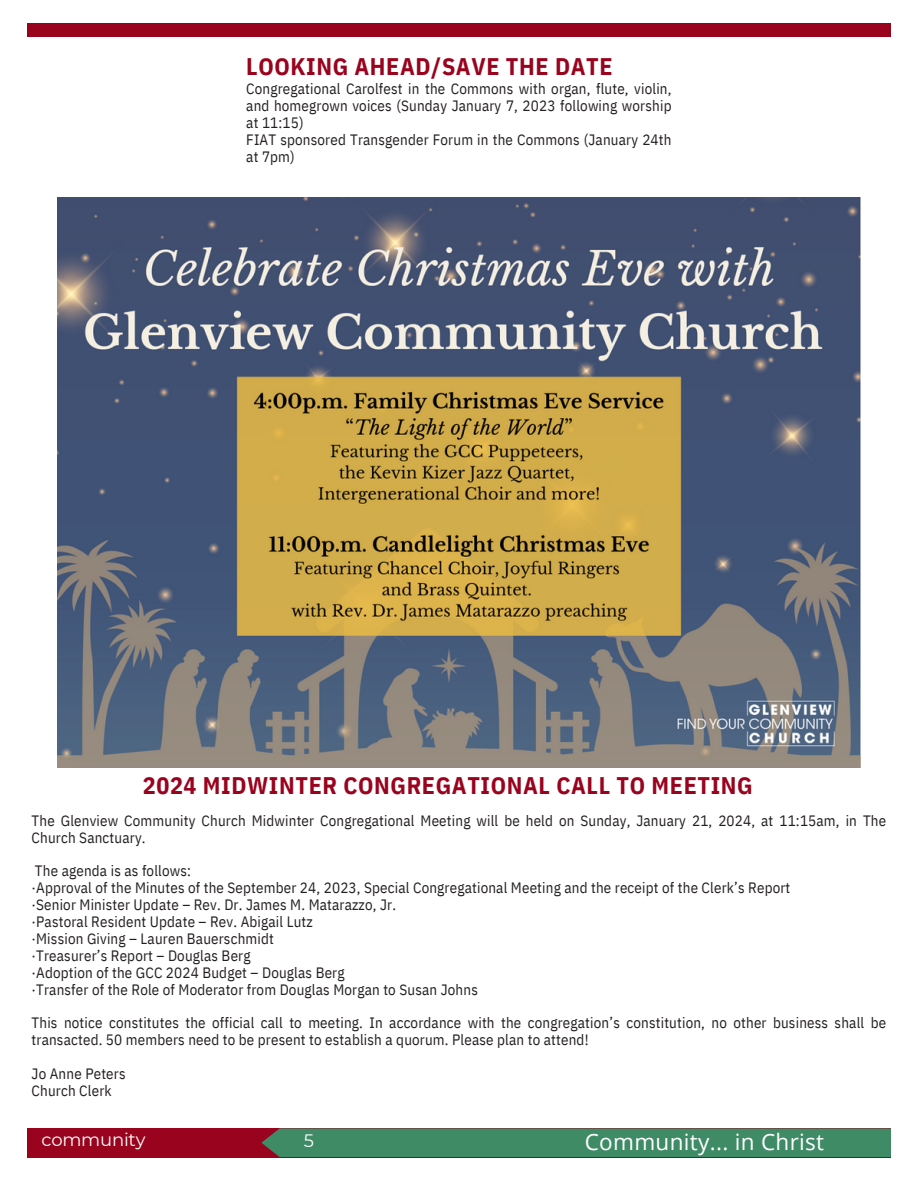
<style>
.page{position:relative;width:918px;height:1188px;background:#fff}
.page>*{position:absolute;margin:0;border:0;box-sizing:border-box;transform-origin:0 0}
.t1{font:700 24px "IBM Plex Sans Cond";letter-spacing:.025em;color:#9a031e}
.t2{font:22.5px "Open Sans";letter-spacing:.015em;color:#fff}
.t3{font:18px "Montserrat";letter-spacing:-.01em;color:#fff}
.t4{font:15px/16.8px "IBM Plex Sans Cond";letter-spacing:.01em;color:#231f20}
</style>
<div class="page">
<div style="left:27px;top:23px;width:864px;height:14px;background:#9a031e"></div>
<div style="left:27px;top:1128px;width:864px;height:29px;background:#9a031e"></div>
<div style="left:261px;top:1128px;width:630px;height:29px;background:#3e8b66"></div>
<img style="left:57px;top:198px;width:804px;height:569px">
<p class="t1" style="left:246px;top:51px;width:368px">LOOKING AHEAD/SAVE THE DATE</p>
<p class="t4" style="left:246px;top:80px;width:427px;text-align:justify">Congregational Carolfest in the Commons with organ, flute, violin, and homegrown voices (Sunday January 7, 2023 following worship at 11:15)</p>
<p class="t4" style="left:246px;top:131px;width:427px">FIAT sponsored Transgender Forum in the Commons (January 24th at 7pm)</p>
<p class="t1" style="left:143px;top:770px;width:611px">2024 MIDWINTER CONGREGATIONAL CALL TO MEETING</p>
<p class="t4" style="left:32px;top:812px;width:856px">The Glenview Community Church Midwinter Congregational Meeting will be held on Sunday, January 21, 2024, at 11:15am, in The<br>Church Sanctuary.</p>
<p class="t4" style="left:35px;top:862px;width:158px">The agenda is as follows:</p>
<p class="t4" style="left:32px;top:879px;width:760px">·Approval of the Minutes of the September 24, 2023, Special Congregational Meeting and the receipt of the Clerk’s Report</p>
<p class="t4" style="left:32px;top:896px;width:366px">·Senior Minister Update – Rev. Dr. James M. Matarazzo, Jr.</p>
<p class="t4" style="left:32px;top:913px;width:283px">·Pastoral Resident Update – Rev. Abigail Lutz</p>
<p class="t4" style="left:32px;top:930px;width:244px">·Mission Giving – Lauren Bauerschmidt</p>
<p class="t4" style="left:32px;top:947px;width:221px">·Treasurer’s Report – Douglas Berg</p>
<p class="t4" style="left:32px;top:964px;width:315px">·Adoption of the GCC 2024 Budget – Douglas Berg</p>
<p class="t4" style="left:32px;top:981px;width:448px">·Transfer of the Role of Moderator from Douglas Morgan to Susan Johns</p>
<p class="t4" style="left:32px;top:1014px;width:856px">This notice constitutes the official call to meeting. In accordance with the congregation’s constitution, no other business shall be transacted. 50 members need to be present to establish a quorum. Please plan to attend!</p>
<p class="t4" style="left:32px;top:1065px;width:96px">Jo Anne Peters</p>
<p class="t4" style="left:32px;top:1082px;width:82px">Church Clerk</p>
<p class="t3" style="left:41px;top:1128px;width:106px">community</p>
<p class="t2" style="left:585px;top:1126px;width:241px">Community... in Christ</p>
<p class="t3" style="left:304px;top:1129px;width:12px">5</p>
<p class="t3" style="left:41px;top:1136px;width:106px">community</p>
</div>
